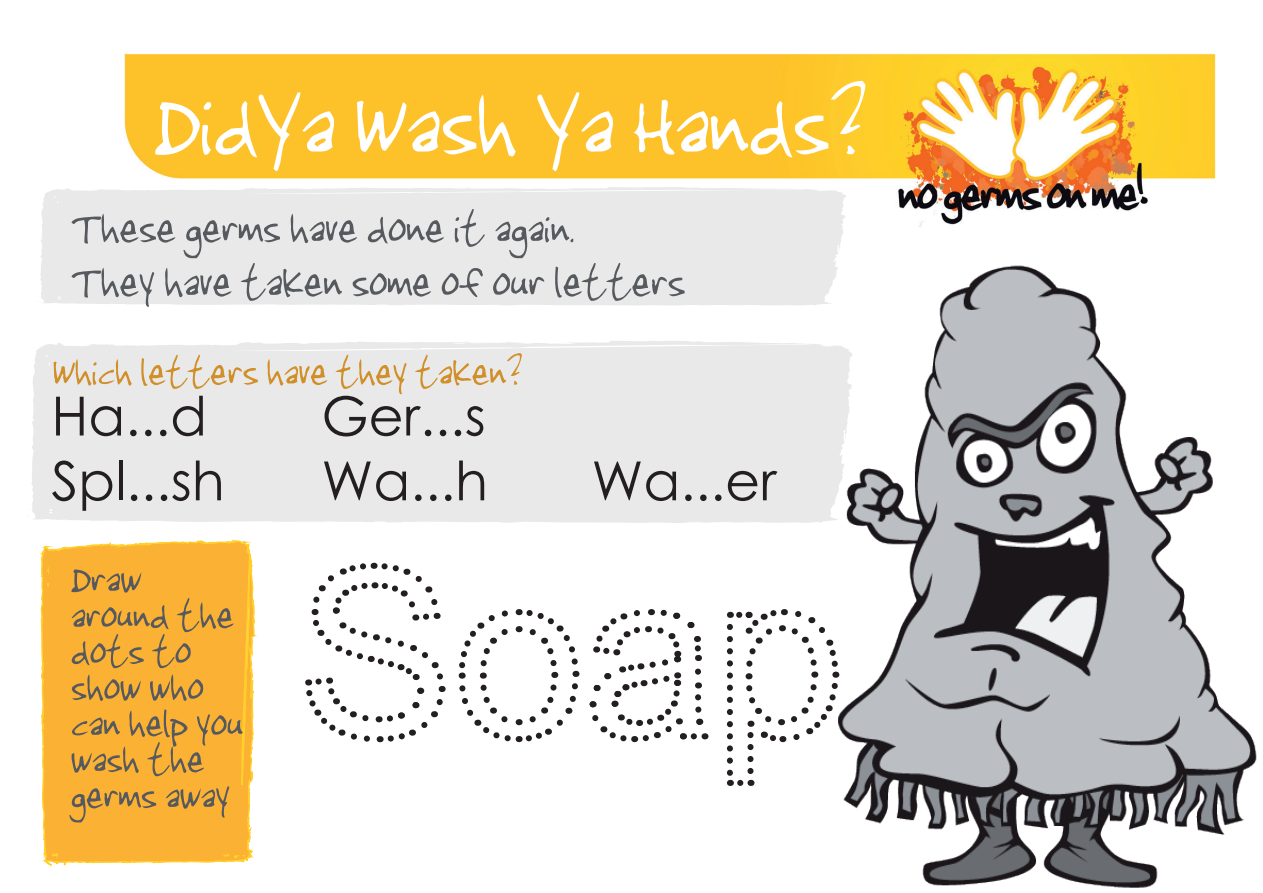
<style>
.page{position:relative;width:1263px;height:893px;background:#fff}
.page>*{position:absolute;margin:0;border:0;box-sizing:border-box;transform-origin:0 0}
.t1{font:125.55px "Jenkinsv 20";color:#fff}
.t2{font:60px/54px "Jenkinsv 20";color:#56595e}
.t3{font:54px "Jenkinsv 20";color:#56595e}
.t4{font:54px "Century Gothic";color:#231f20}
.t5{font:54px "Jenkinsv 20";color:#d18f29}
</style>
<div class="page">
<img style="left:842px;top:265px;width:415px;height:622px">
<img style="left:124px;top:53px;width:1092px;height:174px">
<div style="left:279px;top:187px;width:567px;height:119px;background:#e9e9e9"></div>
<div style="left:279px;top:340px;width:574px;height:183px;background:#e9e9e9"></div>
<svg style="left:305px;top:562px;width:141px;height:181px"></svg>
<svg style="left:458px;top:609px;width:251px;height:134px"></svg>
<svg style="left:727px;top:609px;width:115px;height:177px"></svg>
<div style="left:832px;top:547px;width:35px;height:60px;background:#fff"></div>
<svg style="left:31px;top:129px;width:248px;height:738px"></svg>
<h1 class="t1" style="left:150px;top:54px;width:714px">DidYa Wash Ya Hands?</h1>
<p class="t2" style="left:69px;top:201px;width:615px">These germs have done it again.<br>They have taken some of our letters</p>
<p class="t5" style="left:51px;top:342px;width:471px">Which letters have they taken?</p>
<p class="t4" style="left:51px;top:378px;width:157px">Ha...d</p>
<p class="t4" style="left:321px;top:378px;width:166px">Ger...s</p>
<p class="t4" style="left:51px;top:443px;width:175px">Spl...sh</p>
<p class="t4" style="left:321px;top:443px;width:168px">Wa...h</p>
<p class="t4" style="left:591px;top:443px;width:186px">Wa...er</p>
<p class="t3" style="left:69px;top:549px;width:72px">Draw</p>
<p class="t3" style="left:69px;top:585px;width:165px">around the</p>
<p class="t3" style="left:69px;top:621px;width:122px">dots to</p>
<p class="t3" style="left:69px;top:657px;width:134px">show who</p>
<p class="t3" style="left:69px;top:693px;width:173px">can help you</p>
<p class="t3" style="left:69px;top:729px;width:135px">wash the</p>
<p class="t3" style="left:69px;top:765px;width:160px">germs away</p>
</div>
